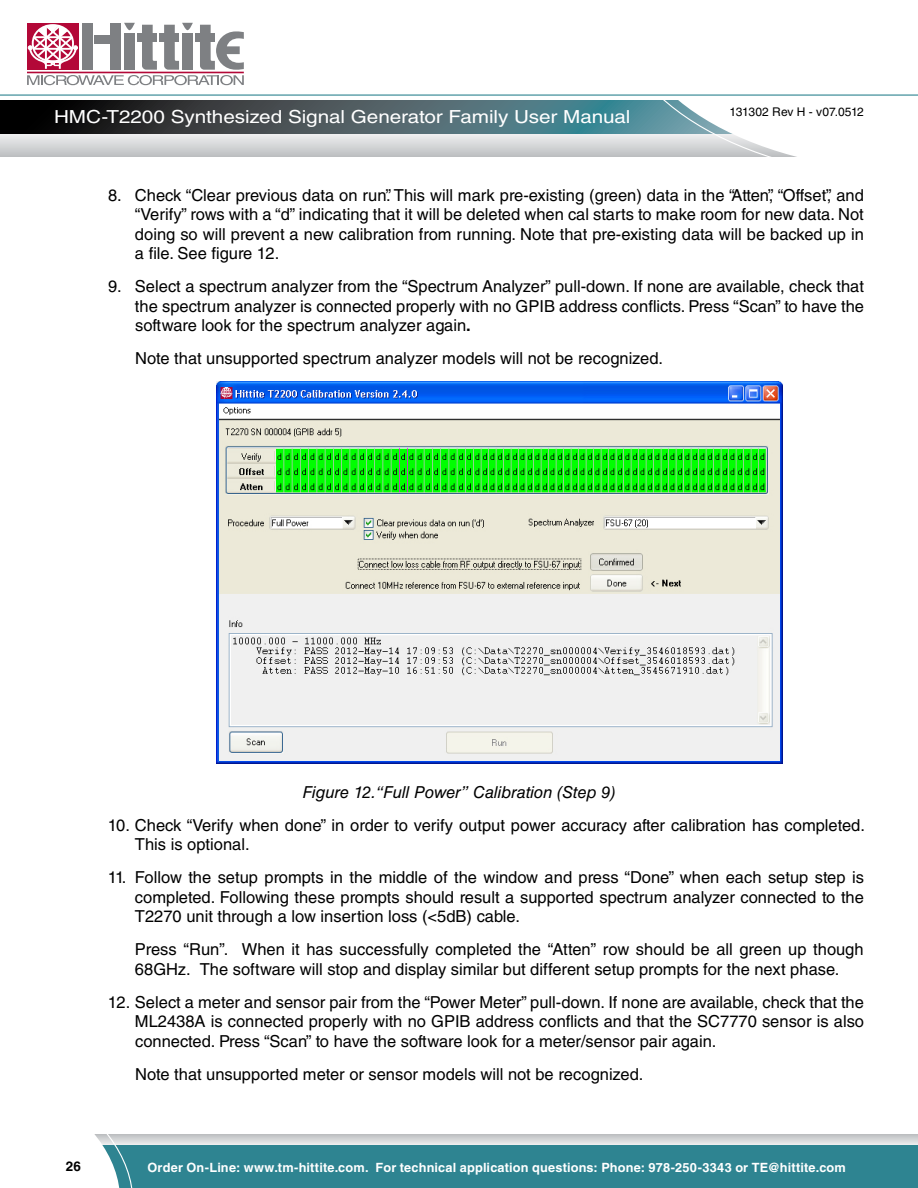
<style>
.page{position:relative;width:918px;height:1188px;background:#fff}
.page>*{position:absolute;margin:0;border:0;box-sizing:border-box;transform-origin:0 0}
.t1{font:18px "Helvetica LT Std";letter-spacing:-.005em;color:#fff;scale:1.15 1}
.t2{font:16.5px/19.5px "Helvetica LT Std";color:#000;text-align:justify}
.t3{font:italic 16.5px "Helvetica LT Std";letter-spacing:-.005em;color:#000}
.t4{font:700 13.5px "Helvetica LT Std";color:#000}
.t5{font:700 12.75px "Helvetica LT Std";letter-spacing:.01em;color:#fff}
.t6{font:12px "Helvetica LT Std";letter-spacing:-.005em;color:#000}
.s1{font-weight:700}
</style>
<div class="page">
<svg style="left:0;top:100px;width:616px;height:56px;background:#c9cccd"></svg>
<svg style="left:134px;top:1134px;width:784px;height:12px;background:#c6ced1"></svg>
<svg style="left:0;top:101px;width:616px;height:32px;background:#3a4c51"></svg>
<div style="left:0;top:1146px;width:918px;height:42px;background:#2e8491"></div>
<svg style="left:616px;top:100px;width:181px;height:57px"></svg>
<svg style="left:0;top:1134px;width:134px;height:54px"></svg>
<hr style="left:0;top:94px;width:918px;height:2px;background:#2e8491">
<svg style="left:27px;top:23px;width:217px;height:62px"></svg>
<div style="left:196px;top:33px;width:19px;height:9px;background:#7e8083"></div>
<img style="left:216px;top:381px;width:567px;height:382px">
<p class="t1" style="left:54px;top:107px;width:503px">HMC-T2200 Synthesized Signal Generator Family User Manual</p>
<p class="t6" style="left:730px;top:105px;width:136px">131302 Rev H - v07.0512</p>
<p class="t2" style="left:135px;top:185px;width:731px;text-indent:-27px">8. Check “Clear previous data on run”. This will mark pre-existing (green) data in the “Atten”, “Offset”, and “Verify” rows with a “d” indicating that it will be deleted when cal starts to make room for new data. Not doing so will prevent a new calibration from running. Note that pre-existing data will be backed up in a file. See figure 12.</p>
<p class="t2" style="left:135px;top:277px;width:731px;text-indent:-27px">9. Select a spectrum analyzer from the “Spectrum Analyzer” pull-down. If none are available, check that the spectrum analyzer is connected properly with no GPIB address conflicts. Press “Scan” to have the software look for the spectrum analyzer again<span class="s1">.</span></p>
<p class="t2" style="left:135px;top:349px;width:530px">Note that unsupported spectrum analyzer models will not be recognized.</p>
<p class="t3" style="left:302px;top:782px;width:315px">Figure 12.“Full Power” Calibration (Step 9)</p>
<p class="t2" style="left:135px;top:815px;width:731px;text-indent:-27px">10. Check “Verify when done” in order to verify output power accuracy after calibration has completed.<br>This is optional.</p>
<p class="t2" style="left:135px;top:868px;width:731px;text-indent:-27px">11. Follow the setup prompts in the middle of the window and press “Done” when each setup step is completed. Following these prompts should result a supported spectrum analyzer connected to the T2270 unit through a low insertion loss (&lt;5dB) cable.</p>
<p class="t2" style="left:135px;top:940px;width:730px">Press “Run”. When it has successfully completed the “Atten” row should be all green up though<br>68GHz. The software will stop and display similar but different setup prompts for the next phase.</p>
<p class="t2" style="left:135px;top:992px;width:731px;text-indent:-27px">12. Select a meter and sensor pair from the “Power Meter” pull-down. If none are available, check that the ML2438A is connected properly with no GPIB address conflicts and that the SC7770 sensor is also connected. Press “Scan” to have the software look for a meter/sensor pair again.</p>
<p class="t2" style="left:135px;top:1064px;width:510px">Note that unsupported meter or sensor models will not be recognized.</p>
<p class="t4" style="left:66px;top:1158px;width:17px">26</p>
<p class="t5" style="left:147px;top:1159px;width:700px">Order On-Line: www.tm-hittite.com. For technical application questions: Phone: 978-250-3343 or TE@hittite.com</p>
</div>
